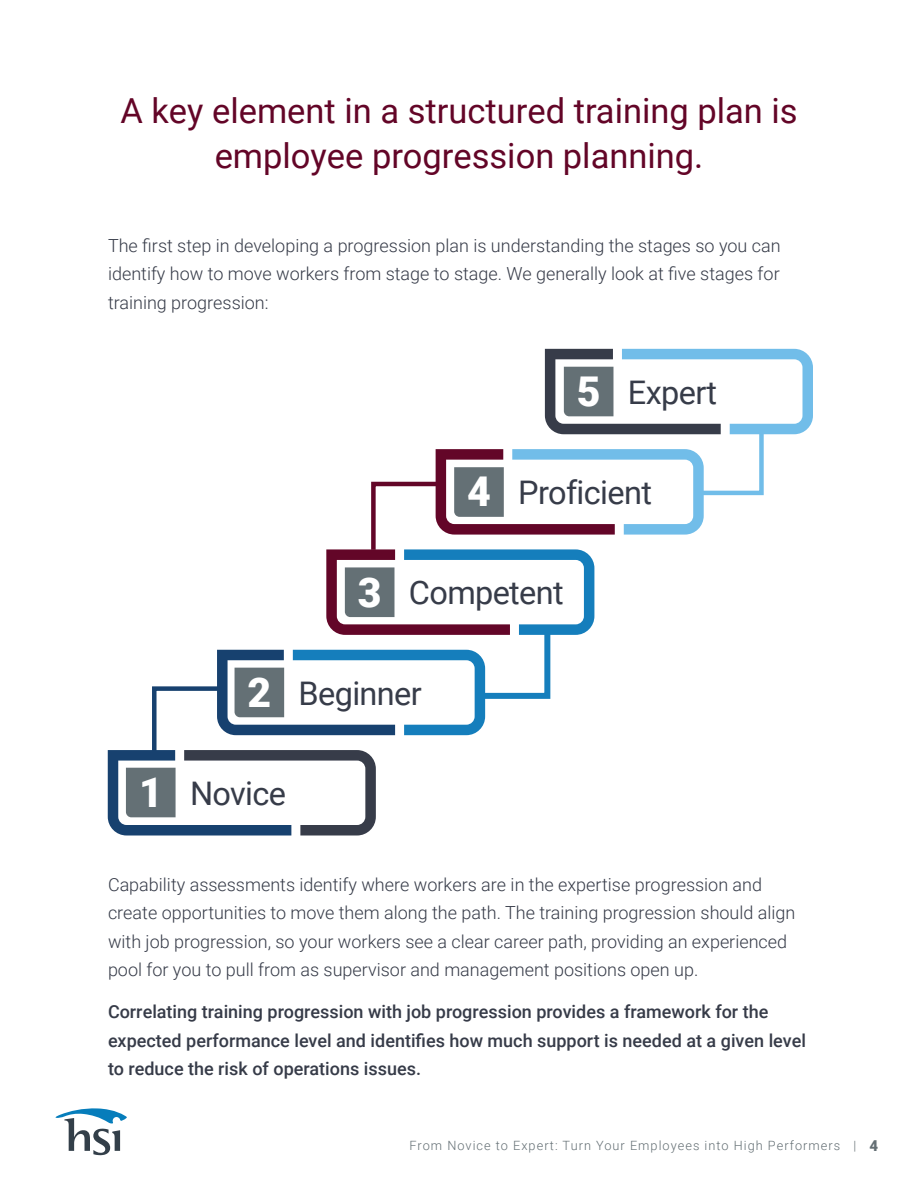
<style>
.page{position:relative;width:918px;height:1188px;background:#fff}
.page>*{position:absolute;margin:0;border:0;box-sizing:border-box;transform-origin:0 0}
.t1{font:34.5px/45px "Roboto";color:#630527;text-align:center}
.t2{font:32.55px "Roboto";letter-spacing:-.02em;color:#373c49}
.t3{font:300 18px/28.5px "Roboto";color:#363b48;text-align:justify}
.t4{font:500 18px/28.5px "Roboto";color:#363b48}
.t5{font:300 12.75px "Roboto";letter-spacing:.08em;color:#646f74}
.s1{font-weight:900;font-size:41.1px;color:#fff}
.s2{font-weight:900;font-size:15px}
</style>
<div class="page">
<svg style="left:55px;top:1108px;width:72px;height:47px"></svg>
<svg style="left:108px;top:349px;width:705px;height:487px"></svg>
<h1 class="t1" style="left:120px;top:87px;width:679px">A key element in a structured training plan is employee progression planning.</h1>
<p class="t3" style="left:108px;top:230px;width:674px">The first step in developing a progression plan is understanding the stages so you can identify how to move workers from stage to stage. We generally look at five stages for training progression:</p>
<h2 class="t2" style="left:577px;top:369px;width:142px"><span class="s1">5</span> Expert</h2>
<h2 class="t2" style="left:467px;top:470px;width:186px"><span class="s1">4</span> Proficient</h2>
<h2 class="t2" style="left:358px;top:570px;width:207px"><span class="s1">3</span> Competent</h2>
<h2 class="t2" style="left:248px;top:670px;width:176px"><span class="s1">2</span> Beginner</h2>
<h2 class="t2" style="left:139px;top:770px;width:149px"><span class="s1">1</span> Novice</h2>
<p class="t3" style="left:108px;top:869px;width:689px;text-align:left">Capability assessments identify where workers are in the expertise progression and create opportunities to move them along the path. The training progression should align with job progression, so your workers see a clear career path, providing an experienced pool for you to pull from as supervisor and management positions open up.</p>
<p class="t4" style="left:108px;top:997px;width:699px">Correlating training progression with job progression provides a framework for the expected performance level and identifies how much support is needed at a given level to reduce the risk of operations issues.</p>
<p class="t5" style="left:410px;top:1136px;width:470px">From Novice to Expert: Turn Your Employees into High Performers | <span class="s2">4</span></p>
</div>
